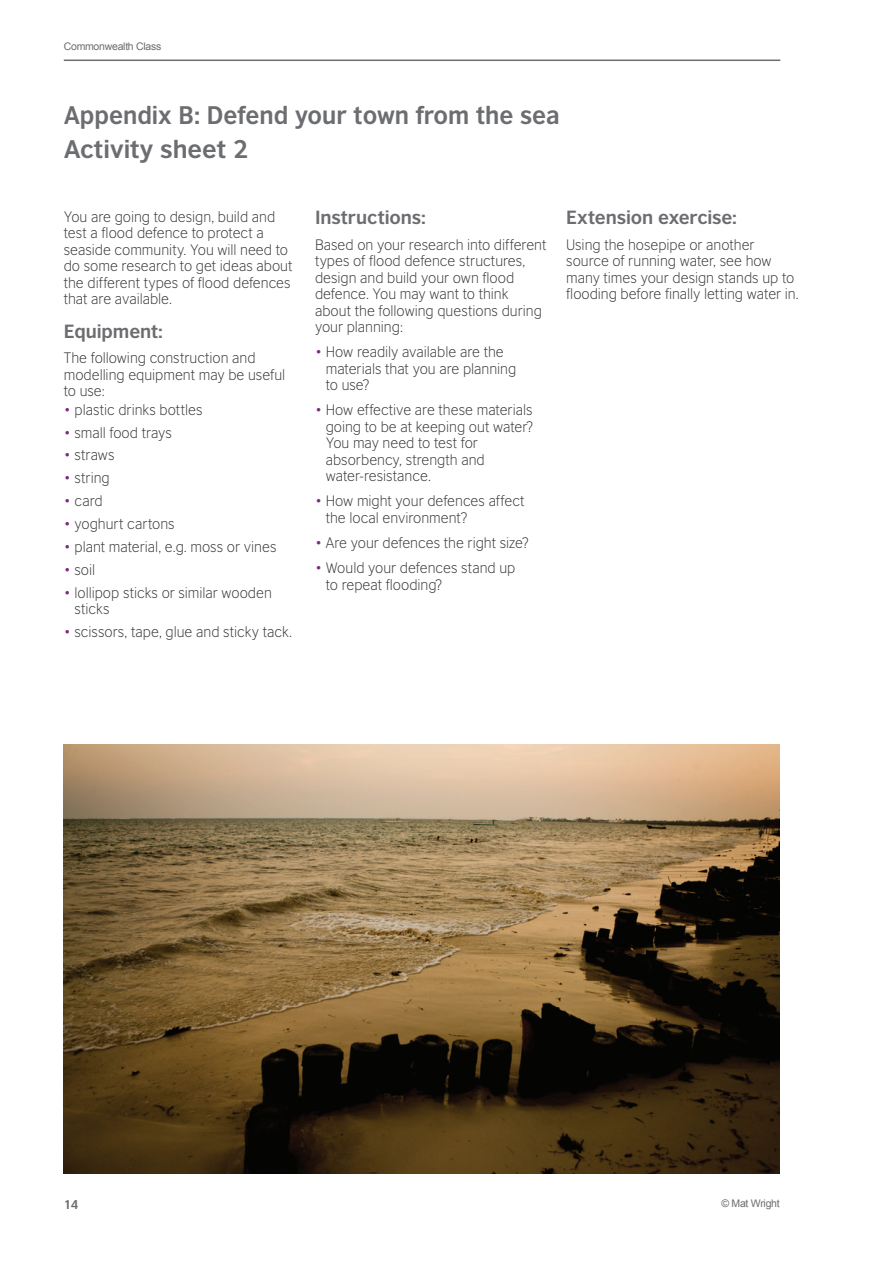
<style>
.page{position:relative;width:893px;height:1263px;background:#fff}
.page>*{position:absolute;margin:0;border:0;box-sizing:border-box;transform-origin:0 0}
.t1{font:700 24px/33.5px "British Council Sans";color:#6c6d70;scale:.96 1}
.t2{font:700 18px "British Council Sans";letter-spacing:-.005em;color:#6c6d70}
.t3{font:300 14.25px/16.5px "British Council Sans";color:#312f30}
.t4{font:700 12px "British Council Sans";color:#6c6d70}
.t5{font:10.5px "Arial";letter-spacing:-.025em;color:#6c6d70}
.s1{color:#7d2b81}
</style>
<div class="page">
<hr style="left:64px;top:60px;width:716px;height:1px;background:#6c6d70">
<img style="left:64px;top:744px;width:716px;height:430px">
<p class="t5" style="left:64px;top:40px;width:99px">Commonwealth Class</p>
<h1 class="t1" style="left:64px;top:98px;width:518px">Appendix B: Defend your town from the sea<br>Activity sheet 2</h1>
<p class="t3" style="left:64px;top:208px;width:230px">You are going to design, build and test a flood defence to protect a seaside community. You will need to do some research to get ideas about the different types of flood defences that are available.</p>
<p class="t2" style="left:64px;top:320px;width:101px">Equipment:</p>
<p class="t3" style="left:64px;top:349px;width:223px">The following construction and modelling equipment may be useful to use:</p>
<p class="t3" style="left:64px;top:401px;width:140px"><span class="s1">•</span> plastic drinks bottles</p>
<p class="t3" style="left:64px;top:424px;width:110px"><span class="s1">•</span> small food trays</p>
<p class="t3" style="left:64px;top:447px;width:52px"><span class="s1">•</span> straws</p>
<p class="t3" style="left:64px;top:470px;width:48px"><span class="s1">•</span> string</p>
<p class="t3" style="left:64px;top:493px;width:40px"><span class="s1">•</span> card</p>
<p class="t3" style="left:64px;top:515px;width:112px"><span class="s1">•</span> yoghurt cartons</p>
<p class="t3" style="left:64px;top:538px;width:214px"><span class="s1">•</span> plant material, e.g. moss or vines</p>
<p class="t3" style="left:64px;top:561px;width:33px"><span class="s1">•</span> soil</p>
<p class="t3" style="left:75px;top:584px;width:199px;text-indent:-11px"><span class="s1">•</span> lollipop sticks or similar wooden sticks</p>
<p class="t3" style="left:64px;top:623px;width:230px"><span class="s1">•</span> scissors, tape, glue and sticky tack.</p>
<p class="t2" style="left:315px;top:206px;width:112px">Instructions:</p>
<p class="t3" style="left:315px;top:236px;width:233px">Based on your research into different types of flood defence structures, design and build your own flood defence. You may want to think about the following questions during your planning:</p>
<p class="t3" style="left:326px;top:343px;width:192px;text-indent:-11px"><span class="s1">•</span> How readily available are the materials that you are planning to use?</p>
<p class="t3" style="left:326px;top:402px;width:209px;text-indent:-11px"><span class="s1">•</span> How effective are these materials going to be at keeping out water?<br>You may need to test for absorbency, strength and water-resistance.</p>
<p class="t3" style="left:326px;top:493px;width:200px;text-indent:-11px"><span class="s1">•</span> How might your defences affect the local environment?</p>
<p class="t3" style="left:315px;top:534px;width:215px"><span class="s1">•</span> Are your defences the right size?</p>
<p class="t3" style="left:326px;top:559px;width:191px;text-indent:-11px"><span class="s1">•</span> Would your defences stand up to repeat flooding?</p>
<p class="t2" style="left:566px;top:206px;width:172px">Extension exercise:</p>
<p class="t3" style="left:566px;top:236px;width:234px">Using the hosepipe or another source of running water, see how many times your design stands up to flooding before finally letting water in.</p>
<p class="t4" style="left:64px;top:1197px;width:16px">14</p>
<p class="t5" style="left:721px;top:1196px;width:60px">© Mat Wright</p>
</div>
